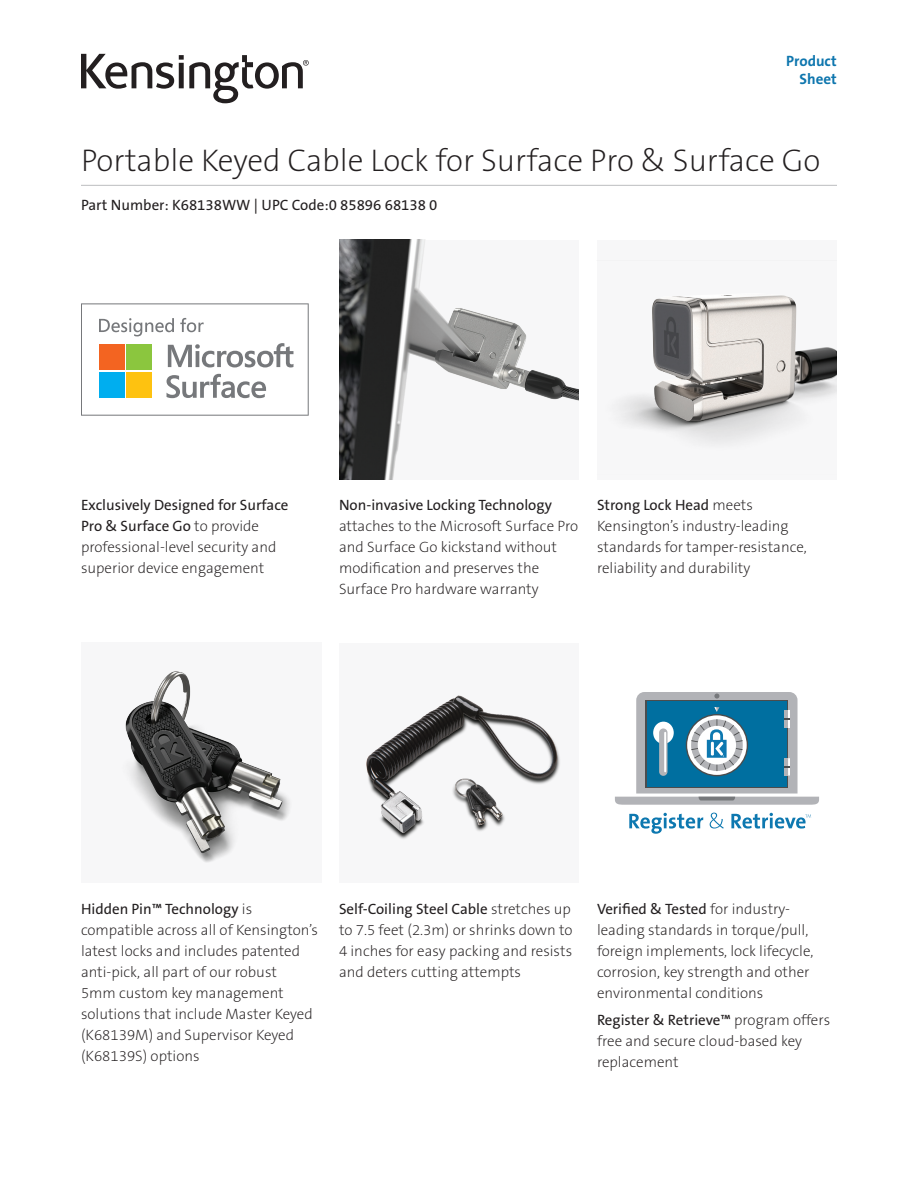
<style>
.page{position:relative;width:918px;height:1188px;background:#fff}
.page>*{position:absolute;margin:0;border:0;box-sizing:border-box;transform-origin:0 0}
.t1{font:31.5px "The Sans KENSINGTON2 XL";color:#231f20}
.t2{font:15px/21px "The Sans KENSINGTON2 XL";color:#231f20}
.t3{font:15px/21px "The Sans KENSINGTON5 Rg";color:#231f20}
.t4{font:15px/18px "The Sans KENSINGTON7 Bd";color:#0e76ae;text-align:right}
.s1{font-family:"The Sans KENSINGTON2 XL"}
</style>
<div class="page">
<svg style="left:81px;top:54px;width:228px;height:49px"></svg>
<hr style="left:81px;top:185px;width:756px;height:1px;background:#bcbdc0">
<div style="left:81px;top:643px;width:240px;height:240px;background:#f7f7f8"></div>
<img style="left:125px;top:671px;width:164px;height:191px">
<img style="left:339px;top:240px;width:240px;height:239px">
<div style="left:339px;top:643px;width:240px;height:240px;background:#f7f7f8"></div>
<img style="left:366px;top:695px;width:194px;height:144px">
<div style="left:597px;top:240px;width:239px;height:239px;background:#f7f7f8"></div>
<img style="left:622px;top:295px;width:214px;height:147px">
<svg style="left:81px;top:303px;width:228px;height:113px"></svg>
<svg style="left:629px;top:813px;width:182px;height:21px"></svg>
<svg style="left:615px;top:692px;width:204px;height:113px"></svg>
<p class="t4" style="left:786px;top:52px;width:52px">Product<br>Sheet</p>
<h1 class="t1" style="left:81px;top:144px;width:741px">Portable Keyed Cable Lock for Surface Pro &amp; Surface Go</h1>
<p class="t3" style="left:81px;top:195px;width:358px">Part Number: K68138WW | UPC Code:0 85896 68138 0</p>
<p class="t3" style="left:81px;top:495px;width:209px">Exclusively Designed for Surface<br>Pro &amp; Surface Go <span class="s1">to provide</span></p>
<p class="t2" style="left:81px;top:537px;width:197px">professional-level security and superior device engagement</p>
<p class="t3" style="left:339px;top:495px;width:214px">Non-invasive Locking Technology</p>
<p class="t2" style="left:339px;top:516px;width:241px">attaches to the Microsoft Surface Pro and Surface Go kickstand without modification and preserves the Surface Pro hardware warranty</p>
<p class="t3" style="left:597px;top:495px;width:157px">Strong Lock Head <span class="s1">meets</span></p>
<p class="t2" style="left:597px;top:516px;width:211px">Kensington’s industry-leading standards for tamper-resistance, reliability and durability</p>
<p class="t3" style="left:81px;top:899px;width:173px">Hidden Pin™ Technology <span class="s1">is</span></p>
<p class="t2" style="left:81px;top:920px;width:239px">compatible across all of Kensington’s latest locks and includes patented anti-pick, all part of our robust<br>5mm custom key management solutions that include Master Keyed (K68139M) and Supervisor Keyed (K68139S) options</p>
<p class="t3" style="left:339px;top:899px;width:233px">Self-Coiling Steel Cable <span class="s1">stretches up</span></p>
<p class="t2" style="left:339px;top:920px;width:235px;text-align:justify">to 7.5 feet (2.3m) or shrinks down to 4 inches for easy packing and resists and deters cutting attempts</p>
<p class="t3" style="left:597px;top:899px;width:195px">Verified &amp; Tested <span class="s1">for industry-</span></p>
<p class="t2" style="left:597px;top:920px;width:218px">leading standards in torque/pull, foreign implements, lock lifecycle, corrosion, key strength and other environmental conditions</p>
<p class="t3" style="left:597px;top:1010px;width:235px">Register &amp; Retrieve™ <span class="s1">program offers</span></p>
<p class="t2" style="left:597px;top:1031px;width:207px">free and secure cloud-based key replacement</p>
</div>
